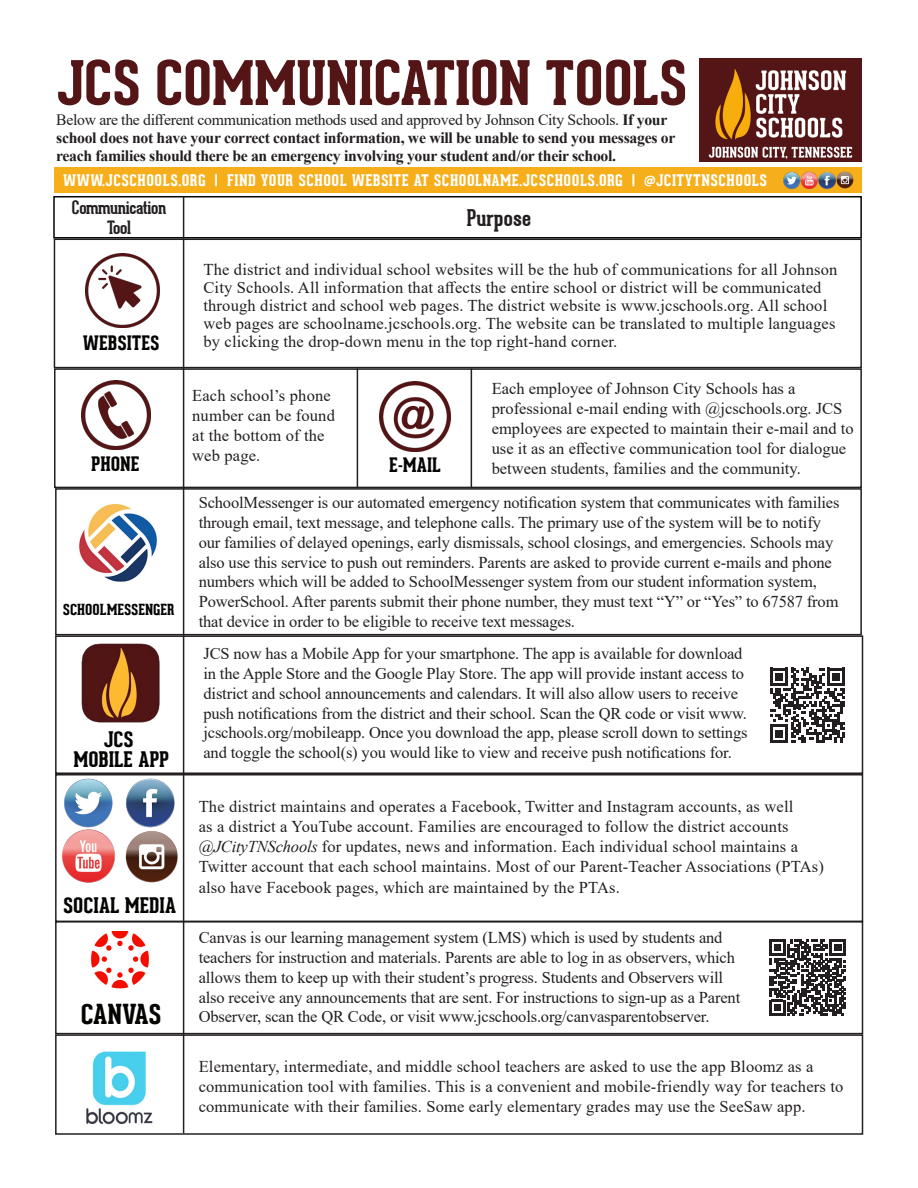
<style>
.page{position:relative;width:918px;height:1188px;background:#fff}
.page>*{position:absolute;margin:0;border:0;box-sizing:border-box;transform-origin:0 0}
.t1{font:800 60px "Geared Slab";letter-spacing:-.01em;color:#531516}
.t2{font:800 27px "Geared Slab";letter-spacing:-.005em;color:#040503}
.t3{font:700 22.5px "Geared Slab";letter-spacing:.01em;color:#231f20}
.t4{font:800 21px "Geared Slab";color:#040503}
.t5{font:800 19.5px "Geared Slab";color:#040503}
.t6{font:700 18px "Geared Slab";letter-spacing:-.02em;color:#231f20}
.t7{font:16.5px/19.8px "Times New Roman";letter-spacing:-.01em;color:#231f20}
.t8{font:16.5px/19.8px "Times New Roman";letter-spacing:.01em;color:#231f20}
.t9{font:700 15.75px/18px "Times New Roman";letter-spacing:-.02em;color:#231f20}
.t10{font:800 15.75px "Geared Slab";letter-spacing:.03em;color:#fff}
.t11{font:800 15px "Geared Slab";color:#040503}
.s1{font-weight:400}
.s2{font-style:italic}
</style>
<div class="page">
<div style="left:55px;top:774px;width:808px;height:148px;border:2px solid #231f20"></div>
<div style="left:53px;top:196px;width:809px;height:43px;border:2px solid #040503"></div>
<div style="left:54px;top:239px;width:808px;height:129px;border:2px solid #231f20"></div>
<div style="left:54px;top:368px;width:808px;height:120px;border:2px solid #231f20"></div>
<div style="left:55px;top:488px;width:807px;height:147px;border:2px solid #231f20"></div>
<div style="left:55px;top:921px;width:808px;height:113px;border:2px solid #231f20"></div>
<div style="left:55px;top:1034px;width:808px;height:101px;border:2px solid #231f20"></div>
<img style="left:86px;top:1051px;width:67px;height:74px">
<img style="left:90px;top:931px;width:59px;height:58px">
<img style="left:380px;top:381px;width:70px;height:71px">
<img style="left:85px;top:253px;width:74px;height:75px">
<img style="left:81px;top:381px;width:70px;height:69px">
<div style="left:55px;top:635px;width:808px;height:139px;border:2px solid #231f20"></div>
<hr style="left:183px;top:197px;width:1px;height:936px;background:#231f20">
<img style="left:79px;top:504px;width:78px;height:78px">
<img style="left:56px;top:774px;width:64px;height:59px">
<img style="left:120px;top:774px;width:60px;height:52px">
<img style="left:58px;top:827px;width:61px;height:56px">
<img style="left:125px;top:826px;width:53px;height:57px">
<img style="left:699px;top:58px;width:163px;height:103px">
<hr style="left:471px;top:368px;width:1px;height:120px;background:#231f20">
<hr style="left:357px;top:368px;width:1px;height:120px;background:#231f20">
<img style="left:81px;top:643px;width:79px;height:80px">
<svg style="left:769px;top:939px;width:77px;height:77px"></svg>
<svg style="left:770px;top:668px;width:75px;height:75px"></svg>
<div style="left:54px;top:167px;width:808px;height:26px;background:#f6ae1a"></div>
<img style="left:822px;top:158px;width:40px;height:44px">
<img style="left:810px;top:161px;width:29px;height:36px">
<img style="left:786px;top:160px;width:35px;height:36px">
<img style="left:772px;top:161px;width:29px;height:36px">
<p class="t1" style="left:56px;top:49px;width:633px">JCS COMMUNICATION TOOLS</p>
<p class="t9" style="left:56px;top:110px;width:621px"><span class="s1">Below are the different communication methods used and approved by Johnson City Schools.</span> If your school does not have your correct contact information, we will be unable to send you messages or reach families should there be an emergency involving your student and/or their school.</p>
<p class="t10" style="left:63px;top:171px;width:706px">WWW.JCSCHOOLS.ORG | FIND YOUR SCHOOL WEBSITE AT SCHOOLNAME.JCSCHOOLS.ORG | @JCITYTNSCHOOLS</p>
<p class="t6" style="left:72px;top:196px;width:96px">Communication</p>
<p class="t6" style="left:107px;top:216px;width:25px">Tool</p>
<p class="t3" style="left:467px;top:203px;width:66px">Purpose</p>
<p class="t5" style="left:83px;top:332px;width:78px">WEBSITES</p>
<p class="t5" style="left:91px;top:452px;width:50px">PHONE</p>
<p class="t11" style="left:63px;top:600px;width:114px">SCHOOLMESSENGER</p>
<p class="t4" style="left:104px;top:727px;width:32px">JCS</p>
<p class="t4" style="left:73px;top:748px;width:98px">MOBILE APP</p>
<p class="t4" style="left:63px;top:893px;width:115px">SOCIAL MEDIA</p>
<p class="t2" style="left:81px;top:998px;width:82px">CANVAS</p>
<p class="t8" style="left:203px;top:260px;width:635px;line-height:18px">The district and individual school websites will be the hub of communications for all Johnson City Schools. All information that affects the entire school or district will be communicated through district and school web pages. The district website is www.jcschools.org. All school web pages are schoolname.jcschools.org. The website can be translated to multiple languages by clicking the drop-down menu in the top right-hand corner.</p>
<p class="t8" style="left:192px;top:385px;width:144px">Each school’s phone number can be found at the bottom of the web page.</p>
<p class="t7" style="left:492px;top:378px;width:364px">Each employee of Johnson City Schools has a professional e-mail ending with @jcschools.org. JCS employees are expected to maintain their e-mail and to use it as an effective communication tool for dialogue between students, families and the community.</p>
<p class="t5" style="left:389px;top:454px;width:53px">E-MAIL</p>
<p class="t7" style="left:199px;top:492px;width:642px">SchoolMessenger is our automated emergency notification system that communicates with families through email, text message, and telephone calls. The primary use of the system will be to notify our families of delayed openings, early dismissals, school closings, and emergencies. Schools may also use this service to push out reminders. Parents are asked to provide current e-mails and phone numbers which will be added to SchoolMessenger system from our student information system, PowerSchool. After parents submit their phone number, they must text “Y” or “Yes” to 67587 from that device in order to be eligible to receive text messages.</p>
<p class="t7" style="left:203px;top:643px;width:546px">JCS now has a Mobile App for your smartphone. The app is available for download in the Apple Store and the Google Play Store. The app will provide instant access to district and school announcements and calendars. It will also allow users to receive push notifications from the district and their school. Scan the QR code or visit www. jcschools.org/mobileapp. Once you download the app, please scroll down to settings and toggle the school(s) you would like to view and receive push notifications for.</p>
<p class="t8" style="left:199px;top:796px;width:627px;line-height:20.2px">The district maintains and operates a Facebook, Twitter and Instagram accounts, as well<br>as a district a YouTube account. Families are encouraged to follow the district accounts <span class="s2">@JCityTNSchools</span> for updates, news and information. Each individual school maintains a Twitter account that each school maintains. Most of our Parent-Teacher Associations (PTAs) also have Facebook pages, which are maintained by the PTAs.</p>
<p class="t7" style="left:199px;top:927px;width:543px">Canvas is our learning management system (LMS) which is used by students and teachers for instruction and materials. Parents are able to log in as observers, which allows them to keep up with their student’s progress. Students and Observers will also receive any announcements that are sent. For instructions to sign-up as a Parent Observer, scan the QR Code, or visit www.jcschools.org/canvasparentobserver.</p>
<p class="t8" style="left:199px;top:1056px;width:646px">Elementary, intermediate, and middle school teachers are asked to use the app Bloomz as a communication tool with families. This is a convenient and mobile-friendly way for teachers to communicate with their families. Some early elementary grades may use the SeeSaw app.</p>
</div>
